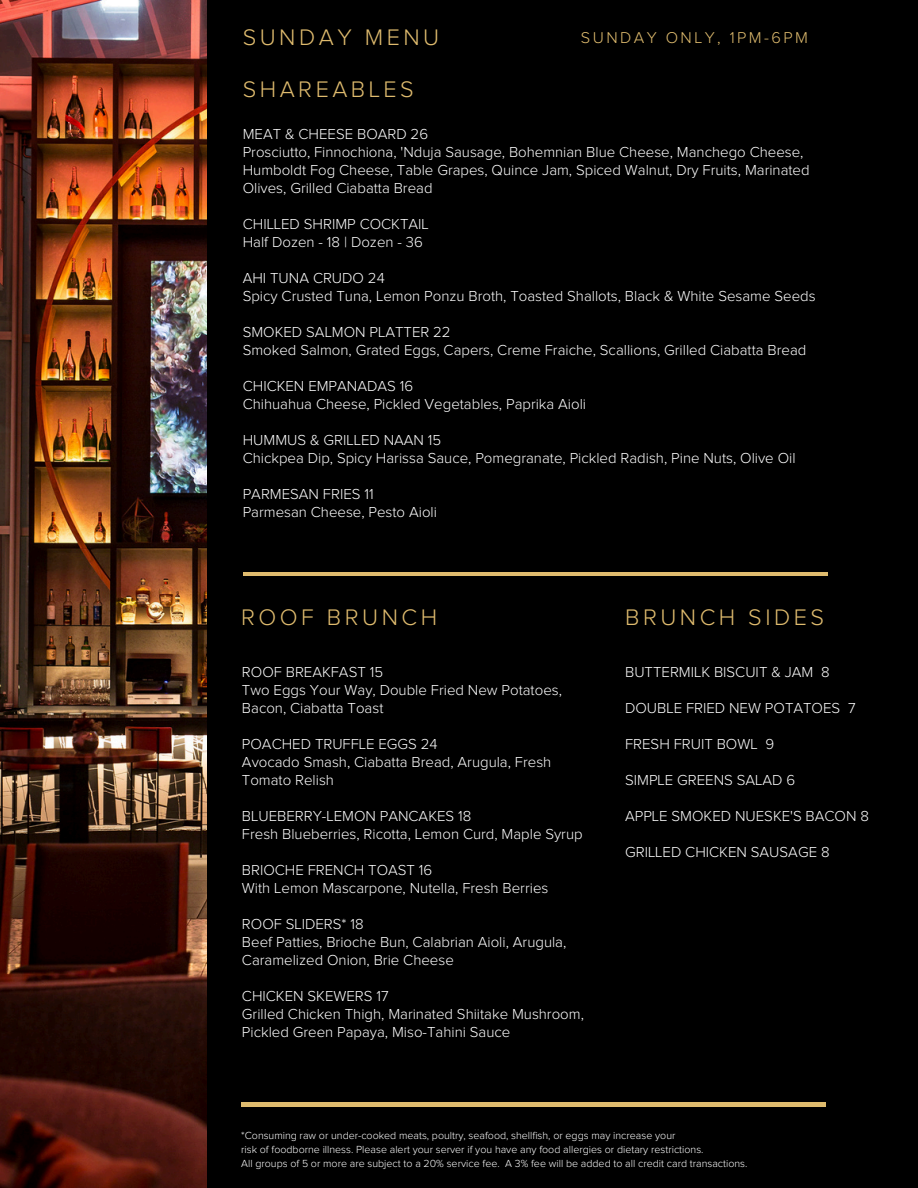
<style>
.page{position:relative;width:918px;height:1188px;background:#000}
.page>*{position:absolute;margin:0;border:0;box-sizing:border-box;transform-origin:0 0}
.t1{font:300 23.4px "Proxima Nova";letter-spacing:.15em;color:#dfbb6e}
.t2{font:300 16.2px "Proxima Nova";letter-spacing:.15em;color:#dfbb6e}
.t3{font:300 15px/18px "Proxima Nova";color:#fff}
.t4{font:300 10.65px "Proxima Nova";color:#fff}
</style>
<div class="page">
<img style="left:0;top:0;width:207px;height:1188px">
<hr style="left:241px;top:1103px;width:585px;height:3px;background:#dfbb6e">
<hr style="left:243px;top:572px;width:585px;height:4px;background:#dfbb6e">
<h1 class="t1" style="left:243px;top:26px;width:198px">SUNDAY MENU</h1>
<p class="t1" style="left:243px;top:78px;width:173px">SHAREABLES</p>
<h3 class="t2" style="left:581px;top:30px;width:229px">SUNDAY ONLY, 1PM-6PM</h3>
<h2 class="t3" style="left:243px;top:126px;width:568px">MEAT &amp; CHEESE BOARD 26<br>Prosciutto, Finnochiona, 'Nduja Sausage, Bohemnian Blue Cheese, Manchego Cheese, Humboldt Fog Cheese, Table Grapes, Quince Jam, Spiced Walnut, Dry Fruits, Marinated Olives, Grilled Ciabatta Bread</h2>
<h2 class="t3" style="left:243px;top:216px;width:188px">CHILLED SHRIMP COCKTAIL<br>Half Dozen - 18 | Dozen - 36</h2>
<h2 class="t3" style="left:243px;top:270px;width:574px">AHI TUNA CRUDO 24<br>Spicy Crusted Tuna, Lemon Ponzu Broth, Toasted Shallots, Black &amp; White Sesame Seeds</h2>
<h2 class="t3" style="left:243px;top:324px;width:565px">SMOKED SALMON PLATTER 22<br>Smoked Salmon, Grated Eggs, Capers, Creme Fraiche, Scallions, Grilled Ciabatta Bread</h2>
<h2 class="t3" style="left:243px;top:378px;width:345px">CHICKEN EMPANADAS 16<br>Chihuahua Cheese, Pickled Vegetables, Paprika Aioli</h2>
<h2 class="t3" style="left:243px;top:432px;width:554px">HUMMUS &amp; GRILLED NAAN 15<br>Chickpea Dip, Spicy Harissa Sauce, Pomegranate, Pickled Radish, Pine Nuts, Olive Oil</h2>
<p class="t3" style="left:243px;top:486px;width:196px">PARMESAN FRIES 11<br>Parmesan Cheese, Pesto Aioli</p>
<h2 class="t1" style="left:241px;top:606px;width:197px">ROOF BRUNCH</h2>
<h1 class="t3" style="left:242px;top:663px;width:322px">ROOF BREAKFAST 15<br>Two Eggs Your Way, Double Fried New Potatoes,<br>Bacon, Ciabatta Toast</h1>
<h3 class="t3" style="left:242px;top:735px;width:311px">POACHED TRUFFLE EGGS 24<br>Avocado Smash, Ciabatta Bread, Arugula, Fresh<br>Tomato Relish</h3>
<h3 class="t3" style="left:242px;top:807px;width:342px">BLUEBERRY-LEMON PANCAKES 18<br>Fresh Blueberries, Ricotta, Lemon Curd, Maple Syrup</h3>
<h3 class="t3" style="left:242px;top:861px;width:308px">BRIOCHE FRENCH TOAST 16<br>With Lemon Mascarpone, Nutella, Fresh Berries</h3>
<h3 class="t3" style="left:242px;top:915px;width:326px">ROOF SLIDERS* 18<br>Beef Patties, Brioche Bun, Calabrian Aioli, Arugula,<br>Caramelized Onion, Brie Cheese</h3>
<h3 class="t3" style="left:242px;top:987px;width:344px">CHICKEN SKEWERS 17<br>Grilled Chicken Thigh, Marinated Shiitake Mushroom,<br>Pickled Green Papaya, Miso-Tahini Sauce</h3>
<h3 class="t1" style="left:625px;top:606px;width:200px">BRUNCH SIDES</h3>
<h3 class="t3" style="left:625px;top:663px;width:206px">BUTTERMILK BISCUIT &amp; JAM 8</h3>
<p class="t3" style="left:625px;top:699px;width:232px">DOUBLE FRIED NEW POTATOES 7</p>
<h1 class="t3" style="left:625px;top:735px;width:151px">FRESH FRUIT BOWL 9</h1>
<h1 class="t3" style="left:625px;top:771px;width:172px">SIMPLE GREENS SALAD 6</h1>
<h3 class="t3" style="left:625px;top:807px;width:245px">APPLE SMOKED NUESKE'S BACON 8</h3>
<h3 class="t3" style="left:625px;top:843px;width:206px">GRILLED CHICKEN SAUSAGE 8</h3>
<h3 class="t4" style="left:241px;top:1130px;width:436px">*Consuming raw or under-cooked meats, poultry, seafood, shellfish, or eggs may increase your</h3>
<h3 class="t4" style="left:241px;top:1144px;width:464px">risk of foodborne illness. Please alert your server if you have any food allergies or dietary restrictions.</h3>
<h3 class="t4" style="left:241px;top:1159px;width:508px">All groups of 5 or more are subject to a 20% service fee. A 3% fee will be added to all credit card transactions.</h3>
</div>
